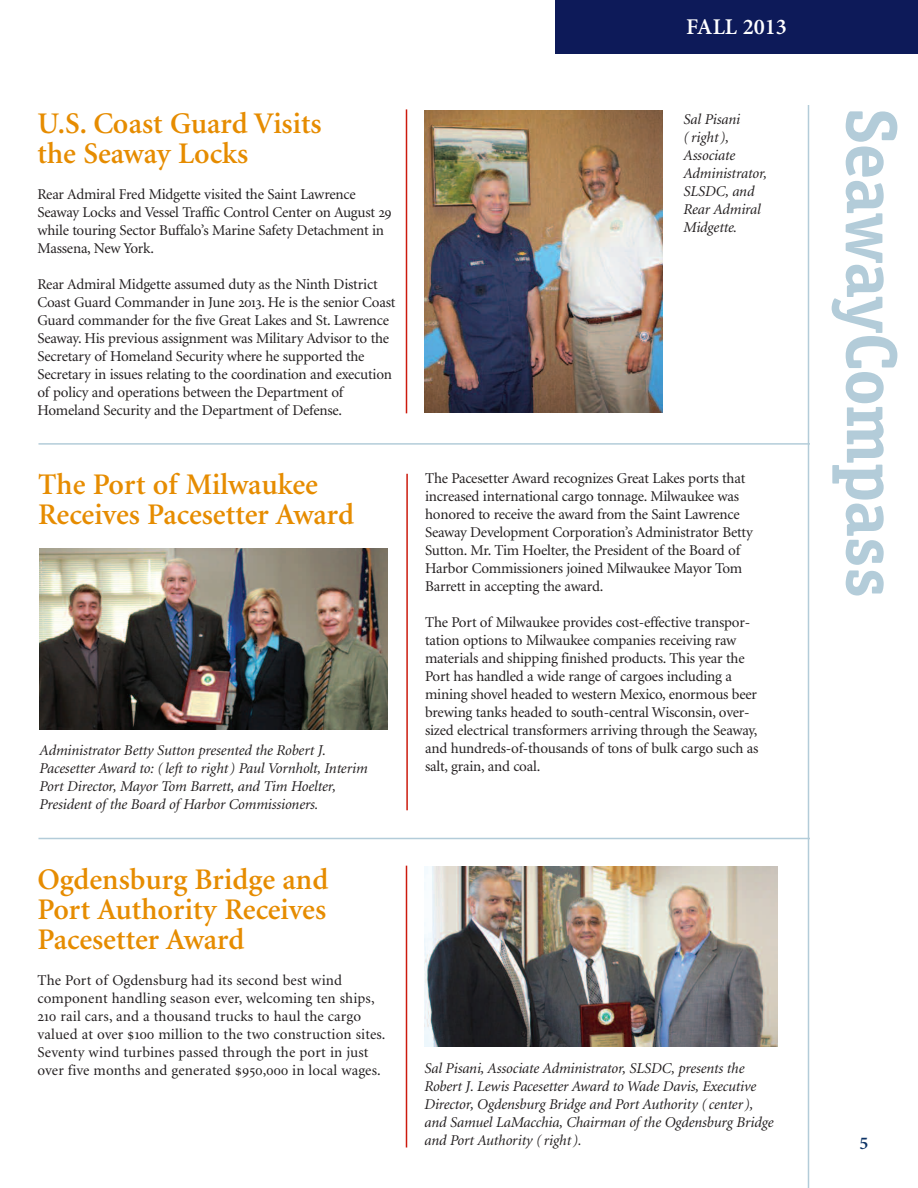
<style>
.page{position:relative;width:918px;height:1188px;background:#fff}
.page>*{position:absolute;margin:0;border:0;box-sizing:border-box;transform-origin:0 0}
.t1{font:700 72px "Officina Serif";letter-spacing:-.02em;color:#b3ccd9}
.t2{font:600 30px/30px "Minion EDO";color:#e68c00}
.t3{font:600 22.5px "Minion Pro";color:#fff}
.t4{font:600 18px "Minion Pro";color:#0d3366}
.t5{font:15px/18px "Minion EDO";letter-spacing:-.015em;color:#231f20}
.t6{font:italic 15px/18px "Minion EDO";letter-spacing:-.01em;color:#231f20}
.t7{font:15px/18px "Minion EDO";letter-spacing:.01em;color:#231f20}
</style>
<div class="page">
<div style="left:555px;top:0;width:363px;height:54px;background:#0d1a59"></div>
<hr style="left:808px;top:105px;width:1px;height:1083px;background:#b3ccd9">
<hr style="left:406px;top:109px;width:1px;height:304px;background:#cc1a0d">
<img style="left:424px;top:111px;width:239px;height:302px">
<hr style="left:406px;top:866px;width:1px;height:282px;background:#cc1a0d">
<hr style="left:38px;top:443px;width:772px;height:2px;background:#b3ccd9">
<hr style="left:38px;top:838px;width:772px;height:1px;background:#b3ccd9">
<hr style="left:406px;top:474px;width:2px;height:336px;background:#cc1a0d">
<img style="left:40px;top:549px;width:348px;height:181px">
<img style="left:424px;top:867px;width:354px;height:180px">
<h2 class="t2" style="left:38px;top:110px;width:286px">U.S. Coast Guard Visits the Seaway Locks</h2>
<p class="t5" style="left:38px;top:186px;width:356px">Rear Admiral Fred Midgette visited the Saint Lawrence Seaway Locks and Vessel Traffic Control Center on August 29 while touring Sector Buffalo’s Marine Safety Detachment in Massena, New York.</p>
<p class="t5" style="left:38px;top:276px;width:360px">Rear Admiral Midgette assumed duty as the Ninth District Coast Guard Commander in June 2013. He is the senior Coast Guard commander for the five Great Lakes and St. Lawrence Seaway. His previous assignment was Military Advisor to the Secretary of Homeland Security where he supported the Secretary in issues relating to the coordination and execution of policy and operations between the Department of Homeland Security and the Department of Defense.</p>
<h3 class="t3" style="left:686px;top:19px;width:102px">FALL 2013</h3>
<p class="t6" style="left:684px;top:111px;width:85px">Sal Pisani (right),<br>Associate<br>Administrator,<br>SLSDC, and<br>Rear Admiral<br>Midgette.</p>
<h2 class="t2" style="left:38px;top:471px;width:318px">The Port of Milwaukee<br>Receives Pacesetter Award</h2>
<p class="t5" style="left:425px;top:470px;width:329px">The Pacesetter Award recognizes Great Lakes ports that increased international cargo tonnage. Milwaukee was honored to receive the award from the Saint Lawrence Seaway Development Corporation’s Administrator Betty Sutton. Mr. Tim Hoelter, the President of the Board of Harbor Commissioners joined Milwaukee Mayor Tom Barrett in accepting the award.</p>
<p class="t5" style="left:425px;top:614px;width:335px">The Port of Milwaukee provides cost-effective transpor - tation options to Milwaukee companies receiving raw materials and shipping finished products. This year the Port has handled a wide range of cargoes including a mining shovel headed to western Mexico, enormous beer brewing tanks headed to south-central Wisconsin, over&shy;sized electrical transformers arriving through the Seaway, and hundreds-of-thousands of tons of bulk cargo such as salt, grain, and coal.</p>
<p class="t6" style="left:40px;top:742px;width:330px">Administrator Betty Sutton presented the Robert J.<br>Pacesetter Award to: (left to right) Paul Vornholt, Interim Port Director, Mayor Tom Barrett, and Tim Hoelter, President of the Board of Harbor Commissioners.</p>
<h2 class="t2" style="left:38px;top:867px;width:292px;text-align:justify">Ogdensburg Bridge and Port Authority Receives Pacesetter Award</h2>
<p class="t7" style="left:38px;top:972px;width:350px">The Port of Ogdensburg had its second best wind<br>com ponent handling season ever, welcoming ten ships, 210 rail cars, and a thousand trucks to haul the cargo valued at over $100 million to the two construction sites.<br>Seventy wind turbines passed through the port in just over five months and generated $950,000 in local wages.</p>
<p class="t6" style="left:424px;top:1060px;width:351px">Sal Pisani, Associate Administrator, SLSDC, presents the Robert J. Lewis Pacesetter Award to Wade Davis, Executive Director, Ogdensburg Bridge and Port Authority (center), and Samuel LaMacchia, Chairman of the Ogdensburg Bridge and Port Authority (right).</p>
<h1 class="t1" style="left:899px;top:108px;width:492px;rotate:90deg">SeawayCompass</h1>
<p class="t4" style="left:860px;top:1136px;width:10px">5</p>
</div>
